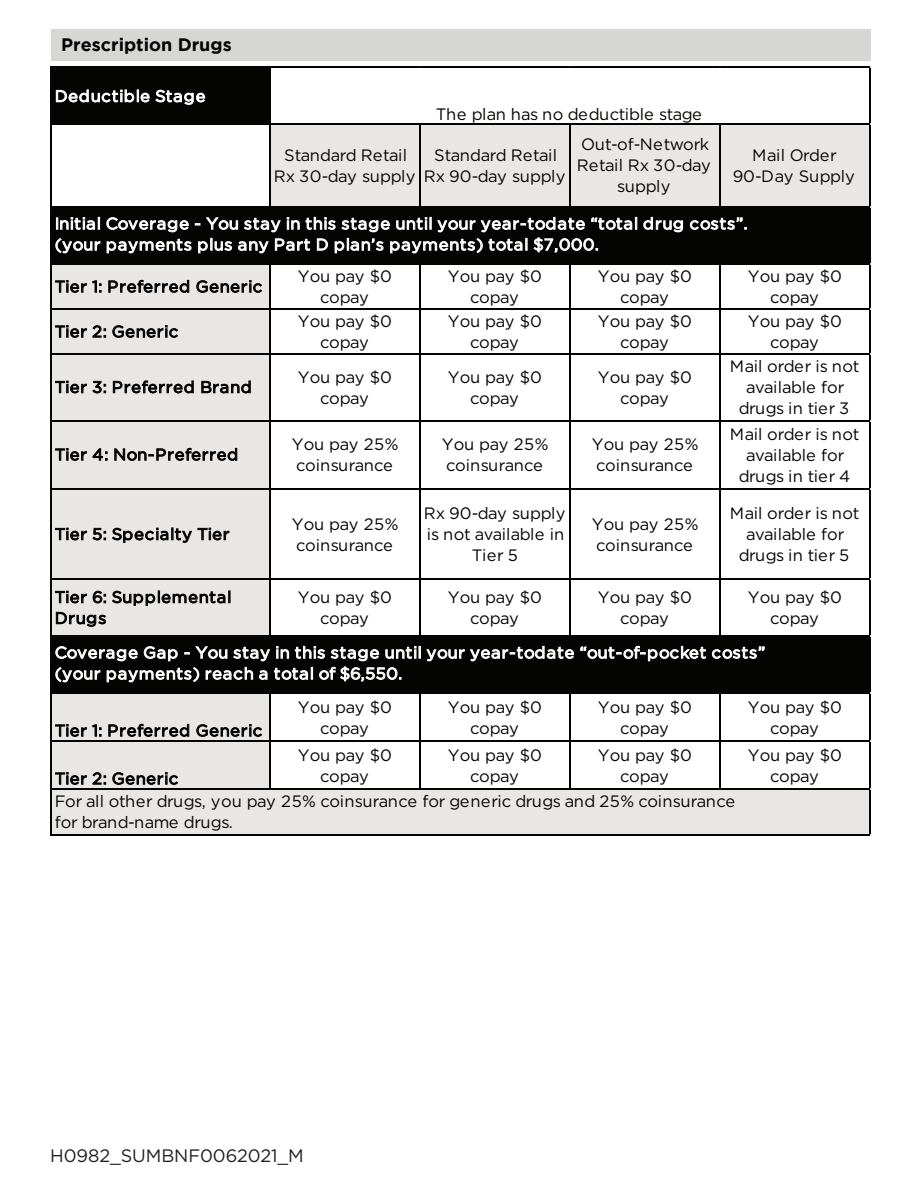
<style>
.page{position:relative;width:918px;height:1188px;background:#fff}
.page>*{position:absolute;margin:0;border:0;box-sizing:border-box;transform-origin:0 0}
.t1{font:18px "Gotham";letter-spacing:-.005em;color:#231f20}
.t2{font:700 18px "Gotham";color:#040503}
.t3{font:16.5px/21px "Gotham";letter-spacing:-.025em;color:#040503;text-align:center}
.t4{font:16.2px/21px "Gotham";letter-spacing:.045em;color:#fff}
.t5{font:16.2px/21px "Gotham";letter-spacing:.045em;color:#040503}
.t6{font:16.2px "Gotham";letter-spacing:.025em;color:#040503}
</style>
<div class="page">
<div style="left:51px;top:29px;width:820px;height:32px;background:#d6d6d5"></div>
<div style="left:52px;top:68px;width:219px;height:57px;background:#040503"></div>
<div style="left:269px;top:123px;width:602px;height:84px;background:#e8e7e6"></div>
<div style="left:52px;top:206px;width:819px;height:58px;background:#040503"></div>
<div style="left:52px;top:263px;width:219px;height:373px;background:#e8e7e6"></div>
<div style="left:52px;top:635px;width:819px;height:58px;background:#040503"></div>
<div style="left:52px;top:692px;width:219px;height:97px;background:#e8e7e6"></div>
<div style="left:52px;top:788px;width:819px;height:48px;background:#e8e7e6"></div>
<svg style="left:55px;top:89px;width:151px;height:16px"></svg>
<svg style="left:55px;top:280px;width:47px;height:13px"></svg>
<svg style="left:108px;top:279px;width:82px;height:14px"></svg>
<svg style="left:196px;top:280px;width:67px;height:13px"></svg>
<svg style="left:55px;top:325px;width:51px;height:13px"></svg>
<svg style="left:112px;top:325px;width:67px;height:13px"></svg>
<svg style="left:55px;top:380px;width:51px;height:14px"></svg>
<svg style="left:112px;top:380px;width:82px;height:14px"></svg>
<svg style="left:201px;top:380px;width:50px;height:14px"></svg>
<svg style="left:55px;top:448px;width:53px;height:13px"></svg>
<svg style="left:114px;top:447px;width:124px;height:14px"></svg>
<svg style="left:55px;top:527px;width:175px;height:16px"></svg>
<svg style="left:55px;top:590px;width:176px;height:37px"></svg>
<svg style="left:55px;top:724px;width:47px;height:13px"></svg>
<svg style="left:108px;top:723px;width:82px;height:14px"></svg>
<svg style="left:196px;top:724px;width:67px;height:13px"></svg>
<svg style="left:55px;top:772px;width:51px;height:13px"></svg>
<svg style="left:112px;top:772px;width:67px;height:13px"></svg>
<svg style="left:643px;top:216px;width:104px;height:17px"></svg>
<svg style="left:55px;top:216px;width:582px;height:38px"></svg>
<svg style="left:55px;top:645px;width:710px;height:38px"></svg>
<hr style="left:52px;top:66px;width:819px;height:2px;background:#040503">
<hr style="left:52px;top:123px;width:819px;height:2px;background:#040503">
<hr style="left:269px;top:68px;width:2px;height:139px;background:#040503">
<hr style="left:419px;top:125px;width:2px;height:82px;background:#040503">
<hr style="left:569px;top:125px;width:2px;height:82px;background:#040503">
<hr style="left:719px;top:125px;width:2px;height:82px;background:#040503">
<hr style="left:52px;top:263px;width:819px;height:1px;background:#040503">
<hr style="left:52px;top:308px;width:819px;height:1px;background:#040503">
<hr style="left:52px;top:353px;width:819px;height:1px;background:#040503">
<hr style="left:52px;top:420px;width:819px;height:2px;background:#040503">
<hr style="left:52px;top:488px;width:819px;height:1px;background:#040503">
<hr style="left:52px;top:578px;width:819px;height:1px;background:#040503">
<hr style="left:269px;top:264px;width:2px;height:372px;background:#040503">
<hr style="left:419px;top:264px;width:2px;height:372px;background:#040503">
<hr style="left:569px;top:264px;width:2px;height:372px;background:#040503">
<hr style="left:719px;top:264px;width:2px;height:372px;background:#040503">
<hr style="left:52px;top:692px;width:819px;height:1px;background:#040503">
<hr style="left:52px;top:740px;width:819px;height:1px;background:#040503">
<hr style="left:52px;top:788px;width:819px;height:1px;background:#040503">
<hr style="left:269px;top:693px;width:2px;height:96px;background:#040503">
<hr style="left:419px;top:693px;width:2px;height:96px;background:#040503">
<hr style="left:569px;top:693px;width:2px;height:96px;background:#040503">
<hr style="left:719px;top:693px;width:2px;height:96px;background:#040503">
<hr style="left:52px;top:834px;width:819px;height:2px;background:#040503">
<hr style="left:50px;top:66px;width:2px;height:770px;background:#040503">
<hr style="left:869px;top:68px;width:2px;height:768px;background:#040503">
<p class="t2" style="left:61px;top:35px;width:172px">Prescription Drugs</p>
<p class="t4" style="left:55px;top:85px;width:152px">Deductible Stage</p>
<p class="t3" style="left:436px;top:104px;width:268px">The plan has no deductible stage</p>
<p class="t3" style="left:274px;top:144px;width:143px">Standard Retail<br>Rx 30-day supply</p>
<p class="t3" style="left:424px;top:144px;width:143px">Standard Retail<br>Rx 90-day supply</p>
<p class="t3" style="left:577px;top:134px;width:136px">Out-of-Network<br>Retail Rx 30-day supply</p>
<p class="t3" style="left:733px;top:144px;width:124px">Mail Order<br>90-Day Supply</p>
<p class="t4" style="left:55px;top:213px;width:694px">Initial Coverage - You stay in this stage until your year-todate “total drug costs”. (your payments plus any Part D plan’s payments) total $7,000.</p>
<p class="t5" style="left:55px;top:276px;width:209px">Tier 1: Preferred Generic</p>
<p class="t3" style="left:298px;top:266px;width:96px">You pay $0 copay</p>
<p class="t3" style="left:448px;top:266px;width:96px">You pay $0 copay</p>
<p class="t3" style="left:598px;top:266px;width:96px">You pay $0 copay</p>
<p class="t3" style="left:748px;top:266px;width:96px">You pay $0 copay</p>
<p class="t5" style="left:55px;top:321px;width:125px">Tier 2: Generic</p>
<p class="t3" style="left:298px;top:311px;width:96px">You pay $0 copay</p>
<p class="t3" style="left:448px;top:311px;width:96px">You pay $0 copay</p>
<p class="t3" style="left:598px;top:311px;width:96px">You pay $0 copay</p>
<p class="t3" style="left:748px;top:311px;width:96px">You pay $0 copay</p>
<p class="t5" style="left:55px;top:376px;width:198px">Tier 3: Preferred Brand</p>
<p class="t3" style="left:298px;top:366px;width:96px">You pay $0 copay</p>
<p class="t3" style="left:448px;top:366px;width:96px">You pay $0 copay</p>
<p class="t3" style="left:598px;top:366px;width:96px">You pay $0 copay</p>
<p class="t3" style="left:730px;top:356px;width:131px">Mail order is not available for drugs in tier 3</p>
<p class="t5" style="left:55px;top:444px;width:185px">Tier 4: Non-Preferred</p>
<p class="t3" style="left:292px;top:434px;width:108px;text-align:left">You pay 25% coinsurance</p>
<p class="t3" style="left:442px;top:434px;width:108px;text-align:left">You pay 25% coinsurance</p>
<p class="t3" style="left:592px;top:434px;width:108px;text-align:left">You pay 25% coinsurance</p>
<p class="t3" style="left:730px;top:423px;width:131px">Mail order is not available for drugs in tier 4</p>
<p class="t6" style="left:55px;top:524px;width:176px">Tier 5: Specialty Tier</p>
<p class="t3" style="left:292px;top:513px;width:108px;text-align:left">You pay 25% coinsurance</p>
<p class="t3" style="left:424px;top:503px;width:143px">Rx 90-day supply is not available in<br>Tier 5</p>
<p class="t3" style="left:592px;top:513px;width:108px;text-align:left">You pay 25% coinsurance</p>
<p class="t3" style="left:730px;top:503px;width:131px">Mail order is not available for drugs in tier 5</p>
<p class="t5" style="left:55px;top:586px;width:178px">Tier 6: Supplemental<br>Drugs</p>
<p class="t3" style="left:298px;top:587px;width:96px">You pay $0 copay</p>
<p class="t3" style="left:448px;top:587px;width:96px">You pay $0 copay</p>
<p class="t3" style="left:598px;top:587px;width:96px">You pay $0 copay</p>
<p class="t3" style="left:748px;top:587px;width:96px">You pay $0 copay</p>
<p class="t4" style="left:55px;top:642px;width:712px">Coverage Gap - You stay in this stage until your year-todate “out-of-pocket costs” (your payments) reach a total of $6,550.</p>
<p class="t5" style="left:55px;top:720px;width:209px">Tier 1: Preferred Generic</p>
<p class="t5" style="left:55px;top:768px;width:125px">Tier 2: Generic</p>
<p class="t3" style="left:298px;top:696px;width:96px">You pay $0 copay</p>
<p class="t3" style="left:448px;top:696px;width:96px">You pay $0 copay</p>
<p class="t3" style="left:598px;top:696px;width:96px">You pay $0 copay</p>
<p class="t3" style="left:748px;top:696px;width:96px">You pay $0 copay</p>
<p class="t3" style="left:298px;top:744px;width:96px">You pay $0 copay</p>
<p class="t3" style="left:448px;top:744px;width:96px">You pay $0 copay</p>
<p class="t3" style="left:598px;top:744px;width:96px">You pay $0 copay</p>
<p class="t3" style="left:748px;top:744px;width:96px">You pay $0 copay</p>
<p class="t3" style="left:55px;top:791px;width:682px;text-align:left">For all other drugs, you pay 25% coinsurance for generic drugs and 25% coinsurance for brand-name drugs.</p>
<p class="t1" style="left:50px;top:1144px;width:255px">H0982_SUMBNF0062021_M</p>
</div>
